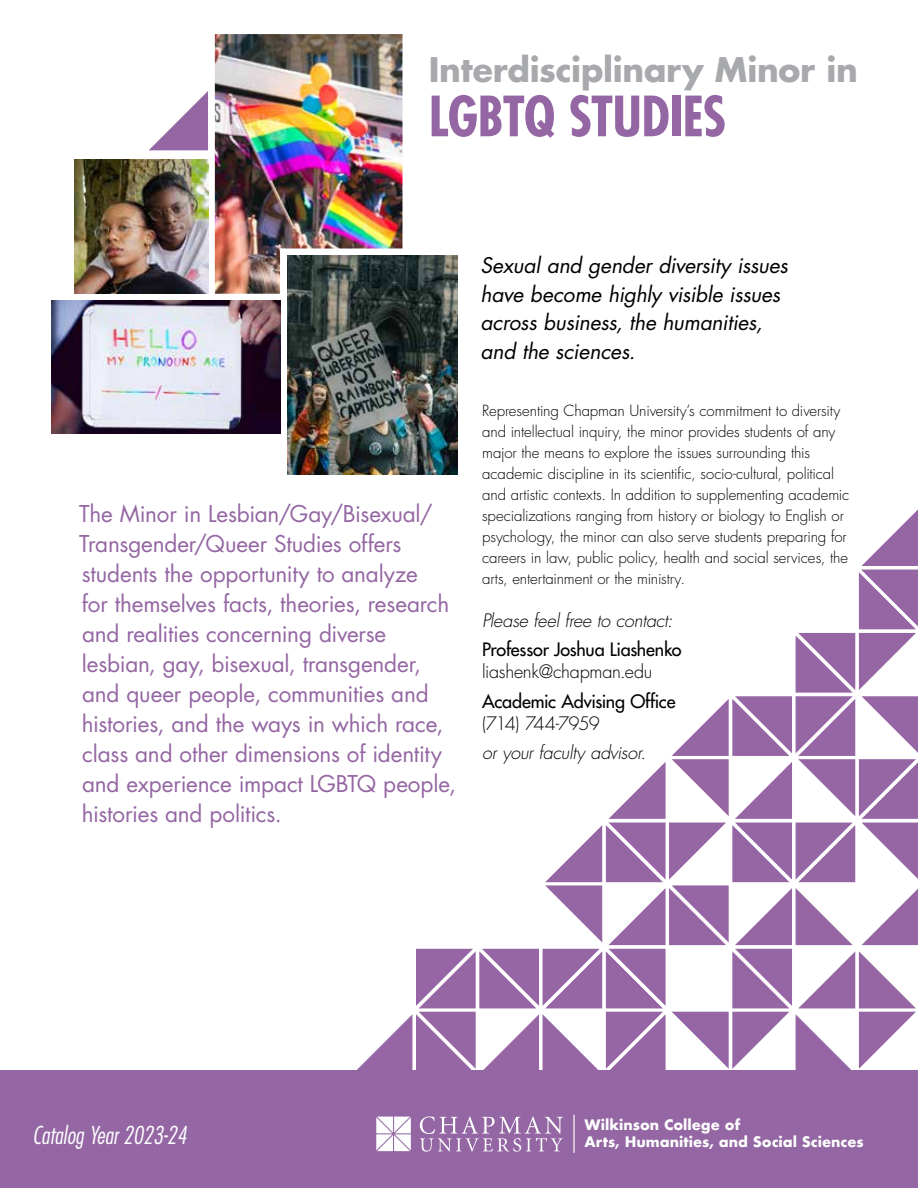
<style>
.page{position:relative;width:918px;height:1188px;background:#fff}
.page>*{position:absolute;margin:0;border:0;box-sizing:border-box;transform-origin:0 0}
.t1{font:700 condensed 54px "Futura Std";letter-spacing:-.015em;color:#9466a3}
.t2{font:700 33px "Futura Std";letter-spacing:-.01em;color:#a7a9ac}
.t3{font:italic 300 condensed 24px "Futura Std";color:#fff}
.t4{font:22.5px/30px "Futura Std";letter-spacing:-.01em;color:#9466a3}
.t5{font:italic 21px/28.5px "Futura Std";letter-spacing:-.01em;color:#000}
.t6{font:500 18px "Futura Std";letter-spacing:-.015em;color:#000}
.t7{font:italic 300 18px "Futura Std";letter-spacing:-.015em;color:#000}
.t8{font:300 18px "Futura Std";letter-spacing:-.015em;color:#000}
.t9{font:300 18px "Futura Std";letter-spacing:-.06em;color:#000}
.t10{font:300 15px/21px "Futura Std";letter-spacing:-.01em;color:#000}
.t11{font:700 14.1px/17px "Futura";color:#fdfefe}
</style>
<div class="page">
<div style="left:0;top:1071px;width:918px;height:117px;background:#9466a3"></div>
<img style="left:52px;top:301px;width:228px;height:132px">
<img style="left:75px;top:159px;width:133px;height:135px">
<img style="left:288px;top:256px;width:169px;height:219px">
<img style="left:215px;top:34px;width:187px;height:260px">
<svg style="left:149px;top:91px;width:59px;height:59px"></svg>
<svg style="left:289px;top:509px;width:629px;height:644px"></svg>
<h2 class="t2" style="left:429px;top:48px;width:431px">Interdisciplinary Minor in</h2>
<h1 class="t1" style="left:429px;top:83px;width:299px">LGBTQ STUDIES</h1>
<p class="t4" style="left:79px;top:499px;width:378px">The Minor in Lesbian/Gay/Bisexual/ Transgender/Queer Studies offers students the opportunity to analyze<br>for themselves facts, theories, research and realities concerning diverse lesbian, gay, bisexual, transgender, and queer people, communities and histories, and the ways in which race, class and other dimensions of identity and experience impact LGBTQ people, histories and politics.</p>
<h3 class="t5" style="left:481px;top:251px;width:309px">Sexual and gender diversity issues have become highly visible issues across business, the humanities, and the sciences.</h3>
<p class="t10" style="left:482px;top:400px;width:369px">Representing Chapman University’s commitment to diversity and intellectual inquiry, the minor provides students of any major the means to explore the issues surrounding this academic discipline in its scientific, socio-cultural, political and artistic contexts. In addition to supplementing academic specializations ranging from history or biology to English or psychology, the minor can also serve students preparing for careers in law, public policy, health and social services, the arts, entertainment or the ministry.</p>
<p class="t7" style="left:482px;top:609px;width:192px">Please feel free to contact:</p>
<p class="t6" style="left:482px;top:638px;width:201px">Professor Joshua Liashenko</p>
<p class="t8" style="left:482px;top:661px;width:172px">liashenk@chapman.edu</p>
<p class="t6" style="left:482px;top:690px;width:195px">Academic Advising Office</p>
<p class="t9" style="left:482px;top:713px;width:119px">(714) 744-7959</p>
<p class="t7" style="left:482px;top:742px;width:165px">or your faculty advisor.</p>
<h3 class="t3" style="left:32px;top:1121px;width:156px">Catalog Year 2023-24</h3>
<p class="t11" style="left:585px;top:1116px;width:281px">Wilkinson College of<br>Arts, Humanities, and Social Sciences</p>
</div>
